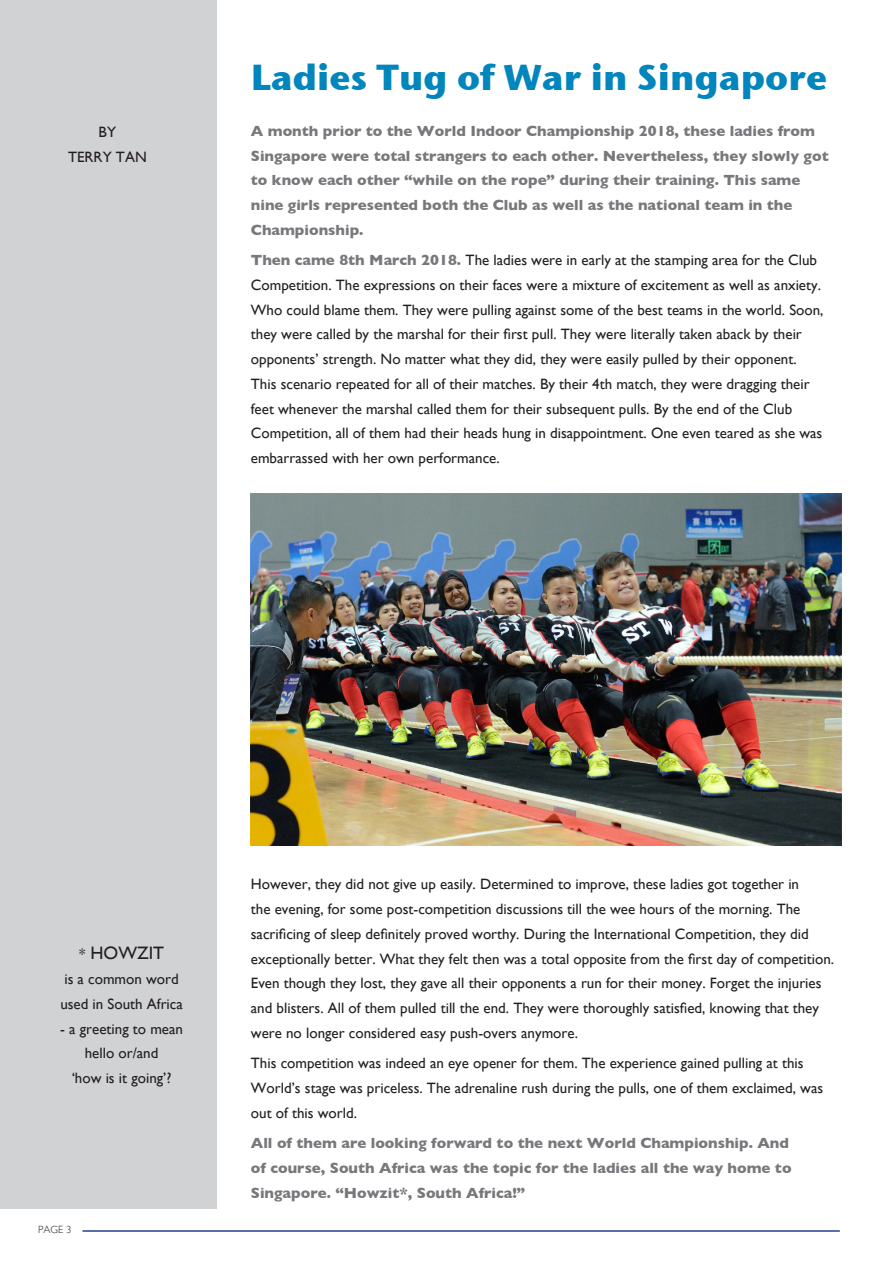
<style>
.page{position:relative;width:893px;height:1263px;background:#fff}
.page>*{position:absolute;margin:0;border:0;box-sizing:border-box;transform-origin:0 0}
.t1{font:700 36px "Stone Sans ITC";color:#0085bc}
.t2{font:18px "Gill Sans";color:#231f20}
.t3{font:15px/24.8px "Gill Sans";color:#231f20}
.t4{font:700 15px/24.8px "Gill Sans";color:#76787b}
.t5{font:300 10.5px "Gill Sans";color:#231f20}
.s1{font-weight:700;color:#76787b}
.s2{font-size:15px}
</style>
<div class="page">
<div style="left:0;top:0;width:217px;height:1219px;background:#d1d2d4"></div>
<hr style="left:82px;top:1230px;width:758px;height:2px;background:#253f8e">
<div style="left:0;top:1209px;width:225px;height:13px;background:#fff"></div>
<img style="left:251px;top:493px;width:591px;height:352px">
<p class="t3" style="left:99px;top:120px;width:19px">BY</p>
<p class="t3" style="left:68px;top:144px;width:80px">TERRY TAN</p>
<p class="t1" style="left:251px;top:45px;width:578px">Ladies Tug of War in Singapore</p>
<p class="t4" style="left:251px;top:118px;width:579px">A month prior to the World Indoor Championship 2018, these ladies from Singapore were total strangers to each other. Nevertheless, they slowly got to know each other “while on the rope” during their training. This same nine girls represented both the Club as well as the national team in the Championship.</p>
<p class="t3" style="left:251px;top:247px;width:574px"><span class="s1">Then came 8th March 2018.</span> The ladies were in early at the stamping area for the Club Competition. The expressions on their faces were a mixture of excitement as well as anxiety.<br>Who could blame them. They were pulling against some of the best teams in the world. Soon, they were called by the marshal for their first pull. They were literally taken aback by their opponents’ strength. No matter what they did, they were easily pulled by their opponent.<br>This scenario repeated for all of their matches. By their 4th match, they were dragging their feet whenever the marshal called them for their subsequent pulls. By the end of the Club Competition, all of them had their heads hung in disappointment. One even teared as she was embarrassed with her own performance.</p>
<p class="t2" style="left:79px;top:943px;width:86px"><span class="s2">*</span> HOWZIT</p>
<p class="t3" style="left:60px;top:967px;width:124px">is a common word used in South Africa</p>
<p class="t3" style="left:60px;top:1016px;width:124px;text-align:center">- a greeting to mean hello or/and</p>
<p class="t3" style="left:72px;top:1066px;width:101px">‘how is it going’?</p>
<p class="t5" style="left:38px;top:1221px;width:35px">PAGE 3</p>
<p class="t3" style="left:251px;top:872px;width:585px">However, they did not give up easily. Determined to improve, these ladies got together in<br>the evening, for some post-competition discussions till the wee hours of the morning. The sacrificing of sleep definitely proved worthy. During the International Competition, they did exceptionally better. What they felt then was a total opposite from the first day of competition.<br>Even though they lost, they gave all their opponents a run for their money. Forget the injuries and blisters. All of them pulled till the end. They were thoroughly satisfied, knowing that they were no longer considered easy push-overs anymore.</p>
<p class="t3" style="left:251px;top:1051px;width:574px">This competition was indeed an eye opener for them. The experience gained pulling at this<br>World’s stage was priceless. The adrenaline rush during the pulls, one of them exclaimed, was out of this world.</p>
<p class="t4" style="left:251px;top:1130px;width:542px">All of them are looking forward to the next World Championship. And of course, South Africa was the topic for the ladies all the way home to<br>Singapore. “Howzit*, South Africa!”</p>
</div>
